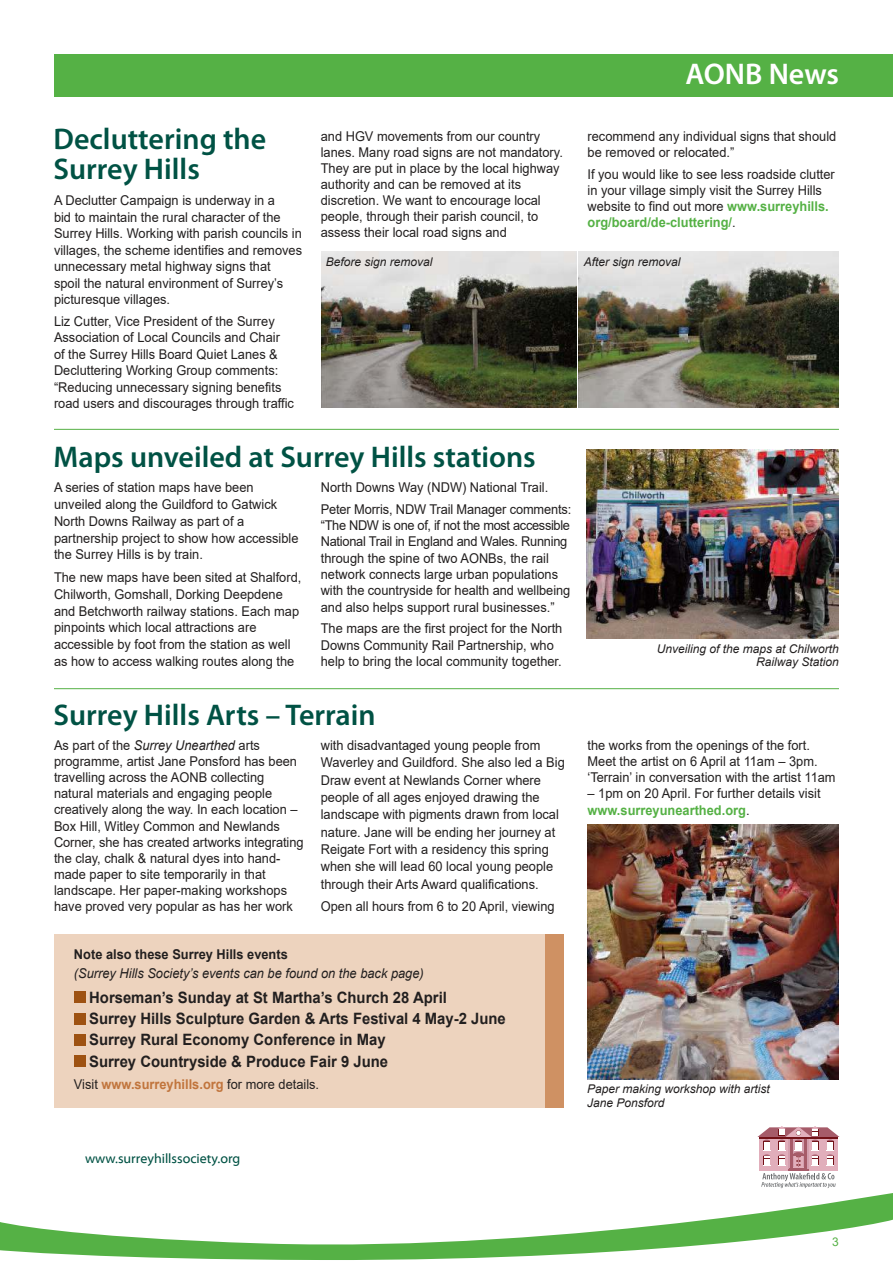
<style>
.page{position:relative;width:893px;height:1263px;background:#fff}
.page>*{position:absolute;margin:0;border:0;box-sizing:border-box;transform-origin:0 0}
.t1{font:600 30px/30.8px "Myriad Pro";color:#005244}
.t2{font:600 30px "Myriad Pro";color:#fff}
.t3{font:700 15.6px/21.1px "Arial";color:#221f1f;scale:.95 1}
.t4{font:13.5px/16.2px "Arial";color:#221f1f;scale:.95 1}
.t5{font:italic 13.5px "Arial";color:#221f1f;scale:.95 1}
.t6{font:700 13.5px "Arial";color:#221f1f;scale:.95 1}
.t7{font:13.5px "Myriad Web Pro";color:#005244}
.t8{font:italic 12px/13.5px "Arial";color:#221f1f;text-align:right}
.t9{font:12px "Arial";color:#55b145}
.s1{font-weight:700;color:#55b145}
.s2{font-style:italic}
.s3{font-weight:700;color:#c1753d}
</style>
<div class="page">
<svg style="left:41px;top:1253px;width:548px;height:7px;fill:#55b145"></svg>
<svg style="left:0;top:1079px;width:893px;height:174px"></svg>
<svg style="left:757px;top:1126px;width:82px;height:62px"></svg>
<hr style="left:54px;top:429px;width:785px;height:1px;background:#55b145">
<hr style="left:54px;top:688px;width:785px;height:1px;background:#55b145">
<div style="left:54px;top:54px;width:839px;height:43px;background:#55b145"></div>
<div style="left:54px;top:934px;width:500px;height:173px;background:#edd3be"></div>
<img style="left:321px;top:252px;width:255px;height:155px">
<img style="left:579px;top:252px;width:260px;height:155px">
<img style="left:587px;top:450px;width:252px;height:189px">
<img style="left:587px;top:825px;width:252px;height:254px">
<div style="left:74px;top:992px;width:11px;height:11px;background:#9e5212"></div>
<div style="left:74px;top:1013px;width:11px;height:11px;background:#9e5212"></div>
<div style="left:74px;top:1034px;width:11px;height:11px;background:#9e5212"></div>
<div style="left:74px;top:1055px;width:11px;height:11px;background:#9e5212"></div>
<div style="left:545px;top:934px;width:19px;height:173px;background:#cf9163"></div>
<h1 class="t1" style="left:54px;top:126px;width:214px">Decluttering the<br>Surrey Hills</h1>
<p class="t4" style="left:54px;top:192px;width:263px">A Declutter Campaign is underway in a<br>bid to maintain the rural character of the Surrey Hills. Working with parish councils in villages, the scheme identifies and removes unnecessary metal highway signs that<br>spoil the natural environment of Surrey’s picturesque villages.</p>
<p class="t4" style="left:54px;top:313px;width:254px">Liz Cutter, Vice President of the Surrey Association of Local Councils and Chair of the Surrey Hills Board Quiet Lanes &amp; Decluttering Working Group comments: “Reducing unnecessary signing benefits road users and discourages through traffic</p>
<h1 class="t2" style="left:685px;top:63px;width:155px">AONB News</h1>
<p class="t4" style="left:321px;top:128px;width:256px">and HGV movements from our country lanes. Many road signs are not mandatory.<br>They are put in place by the local highway authority and can be removed at its discretion. We want to encourage local people, through their parish council, to assess their local road signs and</p>
<p class="t4" style="left:587px;top:128px;width:263px">recommend any individual signs that should be removed or relocated.”</p>
<p class="t4" style="left:587px;top:166px;width:262px">If you would like to see less roadside clutter in your village simply visit the Surrey Hills website to find out more <span class="s1">www.surreyhills. org/board/de-cluttering/</span>.</p>
<p class="t8" style="left:326px;top:255px;width:108px">Before sign removal</p>
<p class="t8" style="left:584px;top:255px;width:98px">After sign removal</p>
<h1 class="t1" style="left:54px;top:444px;width:484px">Maps unveiled at Surrey Hills stations</h1>
<p class="t4" style="left:54px;top:479px;width:259px;line-height:16.8px">A series of station maps have been unveiled along the Guildford to Gatwick North Downs Railway as part of a partnership project to show how accessible the Surrey Hills is by train.</p>
<p class="t4" style="left:54px;top:569px;width:262px;line-height:16.8px">The new maps have been sited at Shalford, Chilworth, Gomshall, Dorking Deepdene and Betchworth railway stations. Each map pinpoints which local attractions are accessible by foot from the station as well as how to access walking routes along the</p>
<p class="t4" style="left:321px;top:476px;width:265px;line-height:21.8px">North Downs Way (NDW) National Trail.<br>Peter Morris, NDW Trail Manager comments:</p>
<p class="t4" style="left:321px;top:517px;width:264px">“The NDW is one of, if not the most accessible National Trail in England and Wales. Running through the spine of two AONBs, the rail network connects large urban populations with the countryside for health and wellbeing and also helps support rural businesses.”</p>
<p class="t4" style="left:321px;top:620px;width:256px">The maps are the first project for the North<br>Downs Community Rail Partnership, who help to bring the local community together.</p>
<h1 class="t1" style="left:54px;top:702px;width:324px">Surrey Hills Arts – Terrain</h1>
<p class="t4" style="left:54px;top:737px;width:264px">As part of the <span class="s2">Surrey Unearthed</span> arts programme, artist Jane Ponsford has been travelling across the AONB collecting natural materials and engaging people creatively along the way. In each location – Box Hill, Witley Common and Newlands Corner, she has created artworks integrating the clay, chalk &amp; natural dyes into hand&shy;made paper to site temporarily in that landscape. Her paper-making workshops have proved very popular as has her work</p>
<p class="t4" style="left:321px;top:736px;width:258px;line-height:17.4px">with disadvantaged young people from Waverley and Guildford. She also led a Big Draw event at Newlands Corner where people of all ages enjoyed drawing the landscape with pigments drawn from local nature. Jane will be ending her journey at Reigate Fort with a residency this spring when she will lead 60 local young people through their Arts Award qualifications.</p>
<p class="t4" style="left:321px;top:898px;width:248px">Open all hours from 6 to 20 April, viewing</p>
<p class="t6" style="left:74px;top:945px;width:227px">Note also these Surrey Hills events</p>
<p class="t5" style="left:74px;top:964px;width:370px">(Surrey Hills Society’s events can be found on the back page)</p>
<p class="t3" style="left:89px;top:987px;width:440px">Horseman’s Sunday at St Martha’s Church 28 April<br>Surrey Hills Sculpture Garden &amp; Arts Festival 4 May-2 June Surrey Rural Economy Conference in May<br>Surrey Countryside &amp; Produce Fair 9 June</p>
<p class="t4" style="left:74px;top:1076px;width:260px">Visit <span class="s3">www.surreyhills.org</span> for more details.</p>
<p class="t8" style="left:657px;top:642px;width:184px">Unveiling of the maps at Chilworth<br>Railway Station</p>
<p class="t4" style="left:587px;top:737px;width:263px">the works from the openings of the fort.<br>Meet the artist on 6 April at 11am – 3pm. ‘Terrain’ in conversation with the artist 11am</p>
<p class="t4" style="left:587px;top:785px;width:247px">– 1pm on 20 April. For further details visit <span class="s1">www.surreyunearthed.org</span>.</p>
<p class="t8" style="left:587px;top:1082px;width:184px;text-align:left">Paper making workshop with artist<br>Jane Ponsford</p>
<p class="t7" style="left:85px;top:1151px;width:157px">www.surreyhillssociety.org</p>
<p class="t9" style="left:832px;top:1234px;width:8px">3</p>
</div>
